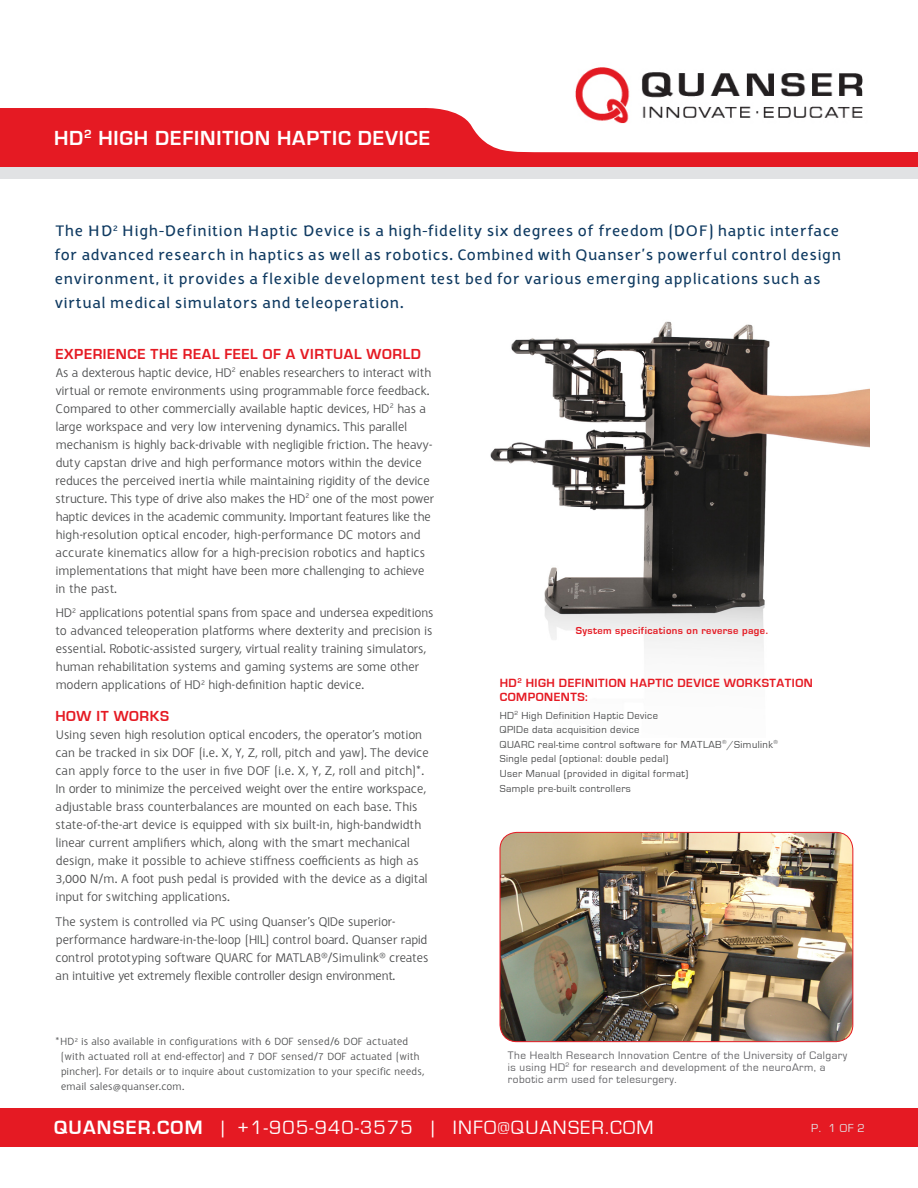
<style>
.page{position:relative;width:918px;height:1188px;background:#fff}
.page>*{position:absolute;margin:0;border:0;box-sizing:border-box;transform-origin:0 0}
.t1{font:700 21px "Eurostile";letter-spacing:.04em;color:#fff}
.t2{font:19.95px "Eurostile";letter-spacing:.06em;color:#fff}
.t3{font:700 16.5px/24px "Halvorsen";letter-spacing:.04em;color:#0f3a61}
.t4{font:700 15px "Eurostile";letter-spacing:.04em;color:#e51a23}
.t5{font:13.5px/18px "Halvorsen";letter-spacing:-.025em;color:#4b4c4d}
.t6{font:700 12.3px/13.5px "Eurostile";letter-spacing:.04em;color:#e51a23}
.t7{font:12px "Eurostile";color:#e1e2e4}
.t8{font:11.25px/15px "Halvorsen";color:#4b4c4d}
.t9{font:11.25px/12px "Eurostile";letter-spacing:.04em;color:#636366}
.t10{font:10.5px "Eurostile";letter-spacing:.04em;color:#4b4c4d}
.t11{font:700 10.5px "Eurostile";letter-spacing:.04em;color:#e51a23}
.s1{font-weight:700}
</style>
<div class="page">
<img style="left:490px;top:321px;width:380px;height:330px">
<div style="left:0;top:1108px;width:918px;height:39px;background:#e51a23"></div>
<svg style="left:0;top:108px;width:918px;height:60px;fill:#e51a23"></svg>
<div style="left:0;top:168px;width:918px;height:11px;background:#e1e2e4"></div>
<img style="left:500px;top:832px;width:353px;height:210px">
<div style="left:500px;top:832px;width:353px;height:210px;border:1px solid #e51a23;border-radius:17px"></div>
<img style="left:573px;top:67px;width:298px;height:71px">
<p class="t1" style="left:54px;top:127px;width:378px">HD<sup>2</sup> HIGH DEFINITION HAPTIC DEVICE</p>
<p class="t3" style="left:55px;top:219px;width:788px">The HD<sup>2</sup> High-Definition Haptic Device is a high-fidelity six degrees of freedom (DOF) haptic interface for advanced research in haptics as well as robotics. Combined with Quanser’s powerful control design environment, it provides a flexible development test bed for various emerging applications such as virtual medical simulators and teleoperation.</p>
<p class="t4" style="left:55px;top:345px;width:367px">EXPERIENCE THE REAL FEEL OF A VIRTUAL WORLD</p>
<p class="t5" style="left:55px;top:363px;width:380px">As a dexterous haptic device, HD<sup>2</sup> enables researchers to interact with virtual or remote environments using programmable force feedback.<br>Compared to other commercially available haptic devices, HD<sup>2</sup> has a large workspace and very low intervening dynamics. This parallel mechanism is highly back-drivable with negligible friction. The heavy&shy;duty capstan drive and high performance motors within the device reduces the perceived inertia while maintaining rigidity of the device structure. This type of drive also makes the HD<sup>2</sup> one of the most power haptic devices in the academic community. Important features like the high-resolution optical encoder, high-performance DC motors and accurate kinematics allow for a high-precision robotics and haptics implementations that might have been more challenging to achieve in the past.</p>
<p class="t5" style="left:55px;top:604px;width:380px">HD<sup>2</sup> applications potential spans from space and undersea expeditions to advanced teleoperation platforms where dexterity and precision is essential. Robotic-assisted surgery, virtual reality training simulators, human rehabilitation systems and gaming systems are some other modern applications of HD<sup>2</sup> high-definition haptic device.</p>
<p class="t4" style="left:55px;top:708px;width:115px">HOW IT WORKS</p>
<p class="t5" style="left:55px;top:725px;width:375px">Using seven high resolution optical encoders, the operator’s motion can be tracked in six DOF (i.e. X, Y, Z, roll, pitch and yaw). The device can apply force to the user in five DOF (i.e. X, Y, Z, roll and pitch)*.<br>In order to minimize the perceived weight over the entire workspace, adjustable brass counterbalances are mounted on each base. This state-of-the-art device is equipped with six built-in, high-bandwidth linear current amplifiers which, along with the smart mechanical design, make it possible to achieve stiffness coefficients as high as 3,000 N/m. A foot push pedal is provided with the device as a digital input for switching applications.</p>
<p class="t5" style="left:55px;top:912px;width:375px">The system is controlled via PC using Quanser’s QIDe superior&shy;performance hardware-in-the-loop (HIL) control board. Quanser rapid control prototyping software QUARC for MATLAB®/Simulink® creates an intuitive yet extremely flexible controller design environment.</p>
<p class="t8" style="left:61px;top:1034px;width:365px;text-indent:-5px">*HD<sup>2</sup> is also available in configurations with 6 DOF sensed/6 DOF actuated (with actuated roll at end-effector) and 7 DOF sensed/7 DOF actuated (with pincher). For details or to inquire about customization to your specific needs, email sales@quanser.com.</p>
<p class="t11" style="left:576px;top:624px;width:194px">System specifications on reverse page.</p>
<p class="t6" style="left:500px;top:677px;width:315px">HD<sup>2</sup> HIGH DEFINITION HAPTIC DEVICE WORKSTATION<br>COMPONENTS:</p>
<p class="t10" style="left:500px;top:710px;width:160px">HD<sup>2</sup> High Definition Haptic Device</p>
<p class="t10" style="left:500px;top:724px;width:141px">QPIDe data acquisition device</p>
<p class="t10" style="left:500px;top:739px;width:280px">QUARC real-time control software for MATLAB<sup>®</sup>/Simulink<sup>®</sup></p>
<p class="t10" style="left:500px;top:753px;width:170px">Single pedal (optional: double pedal)</p>
<p class="t10" style="left:500px;top:768px;width:190px">User Manual (provided in digital format)</p>
<p class="t10" style="left:500px;top:782px;width:133px">Sample pre-built controllers</p>
<p class="t9" style="left:508px;top:1050px;width:341px">The Health Research Innovation Centre of the University of Calgary is using HD<sup>2</sup> for research and development of the neuroArm, a robotic arm used for telesurgery.</p>
<p class="t2" style="left:54px;top:1117px;width:601px"><span class="s1">QUANSER.COM</span> | +1-905-940-3575 | INFO@QUANSER.COM</p>
<p class="t7" style="left:811px;top:1121px;width:55px">P. 1 OF 2</p>
</div>
